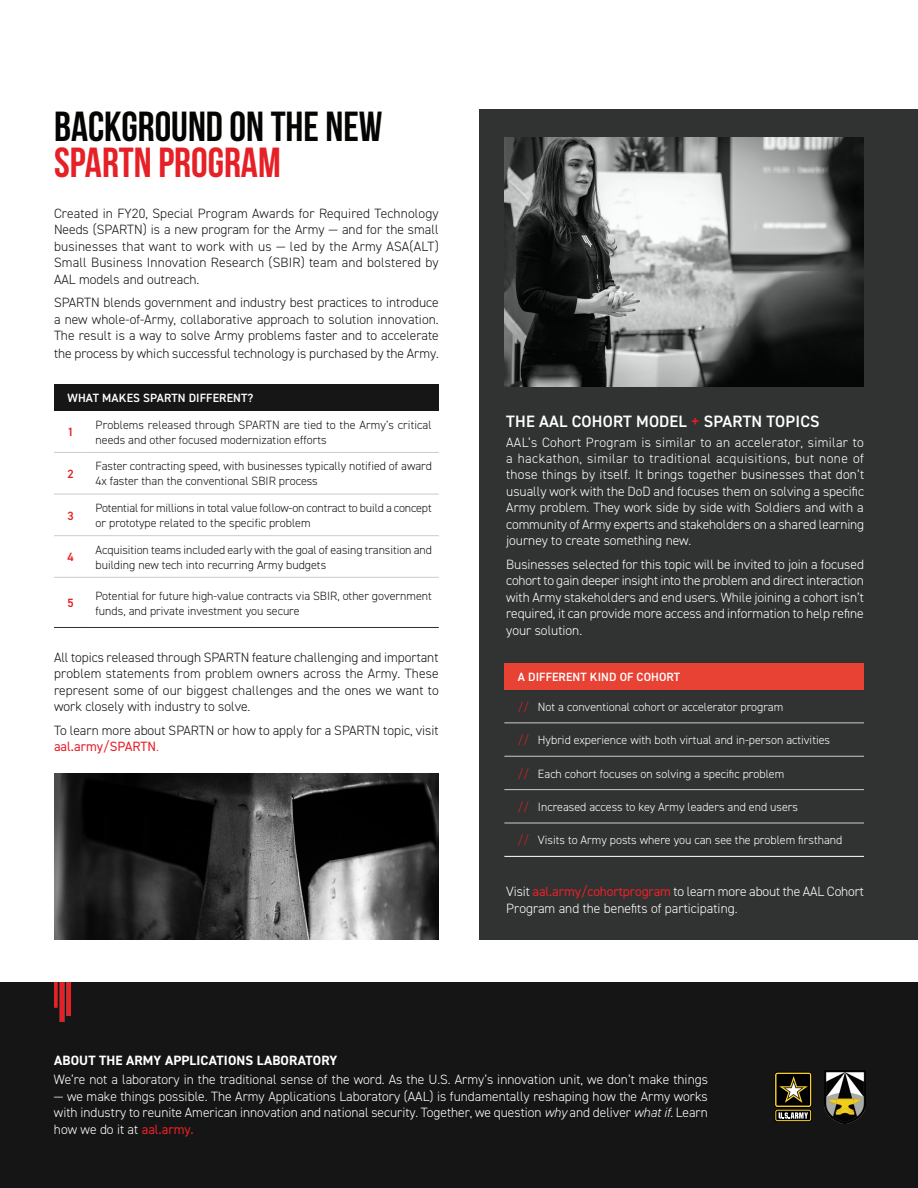
<style>
.page{position:relative;width:918px;height:1188px;background:#fff}
.page>*{position:absolute;margin:0;border:0;box-sizing:border-box;transform-origin:0 0}
.t1{font:42px "Bebas Neue";color:#040503}
.t2{font:42px "Bebas Neue";color:#e62027}
.t3{font:600 16.5px "DIN2014";letter-spacing:.01em;color:#fff}
.t4{font:300 13.5px/16.5px "DIN2014";color:#fff;text-align:justify}
.t5{font:300 13.5px/16.5px "DIN2014";color:#161616;text-align:justify}
.t6{font:700 13.5px "DIN2014";letter-spacing:.01em;color:#fff}
.t7{font:300 12px/15px "DIN2014";color:#161616}
.t8{font:300 12px "DIN2014";color:#fff}
.t9{font:600 12px "DIN2014";letter-spacing:.01em;color:#fff}
.t10{font:600 12px "DIN2014";color:#e62027}
.s1{font-weight:400;color:#e52129}
.s2{font-weight:400;color:#e62027}
.s3{color:#e62027}
.s4{font-style:italic}
</style>
<div class="page">
<div style="left:479px;top:109px;width:439px;height:831px;background:#313232"></div>
<div style="left:0;top:983px;width:918px;height:205px;background:#161516"></div>
<div style="left:504px;top:663px;width:360px;height:26px;background:#e74234"></div>
<hr style="left:504px;top:723px;width:360px;height:1px;background:#cbcbcb">
<hr style="left:504px;top:756px;width:360px;height:1px;background:#cbcbcb">
<hr style="left:504px;top:789px;width:360px;height:1px;background:#cbcbcb">
<hr style="left:504px;top:823px;width:360px;height:1px;background:#cbcbcb">
<hr style="left:504px;top:856px;width:360px;height:1px;background:#fff">
<svg style="left:774px;top:1109px;width:38px;height:13px"></svg>
<svg style="left:774px;top:1072px;width:38px;height:36px"></svg>
<svg style="left:775px;top:1073px;width:37px;height:48px;background:#504725"></svg>
<img style="left:54px;top:983px;width:16px;height:39px">
<img style="left:504px;top:138px;width:360px;height:248px">
<div style="left:54px;top:384px;width:385px;height:27px;background:#171616"></div>
<svg style="left:54px;top:452px;width:28px;height:1px"></svg>
<hr style="left:82px;top:452px;width:357px;height:1px;background:#cbcbcb">
<svg style="left:54px;top:494px;width:28px;height:1px"></svg>
<hr style="left:82px;top:494px;width:357px;height:1px;background:#cbcbcb">
<svg style="left:54px;top:535px;width:28px;height:1px"></svg>
<hr style="left:82px;top:535px;width:357px;height:1px;background:#cbcbcb">
<svg style="left:54px;top:577px;width:28px;height:1px"></svg>
<hr style="left:82px;top:577px;width:357px;height:1px;background:#cbcbcb">
<svg style="left:54px;top:627px;width:28px;height:1px"></svg>
<hr style="left:82px;top:627px;width:357px;height:1px;background:#2c2d2d">
<img style="left:825px;top:1070px;width:41px;height:54px">
<img style="left:54px;top:774px;width:385px;height:166px">
<h1 class="t1" style="left:54px;top:103px;width:330px">BACKGROUND ON THE NEW</h1>
<h1 class="t2" style="left:54px;top:139px;width:228px">SPARTN PROGRAM</h1>
<p class="t5" style="left:54px;top:205px;width:386px">Created in FY20, Special Program Awards for Required Technology Needs (SPARTN) is a new program for the Army — and for the small businesses that want to work with us — led by the Army ASA(ALT)<br>Small Business Innovation Research (SBIR) team and bolstered by AAL models and outreach.</p>
<p class="t5" style="left:54px;top:294px;width:386px">SPARTN blends government and industry best practices to introduce a new whole-of-Army, collaborative approach to solution innovation.<br>The result is a way to solve Army problems faster and to accelerate</p>
<p class="t5" style="left:54px;top:345px;width:386px">the process by which successful technology is purchased by the Army.</p>
<p class="t9" style="left:68px;top:390px;width:187px">WHAT MAKES SPARTN DIFFERENT?</p>
<p class="t10" style="left:67px;top:424px;width:8px">1</p>
<p class="t7" style="left:96px;top:417px;width:338px">Problems released through SPARTN are tied to the Army’s critical needs and other focused modernization efforts</p>
<p class="t10" style="left:67px;top:466px;width:8px">2</p>
<p class="t7" style="left:96px;top:459px;width:338px">Faster contracting speed, with businesses typically notified of award<br>4x faster than the conventional SBIR process</p>
<p class="t10" style="left:67px;top:507px;width:8px">3</p>
<p class="t7" style="left:96px;top:500px;width:338px">Potential for millions in total value follow-on contract to build a concept or prototype related to the specific problem</p>
<p class="t10" style="left:67px;top:549px;width:8px">4</p>
<p class="t7" style="left:96px;top:542px;width:338px">Acquisition teams included early with the goal of easing transition and building new tech into recurring Army budgets</p>
<p class="t10" style="left:67px;top:595px;width:8px">5</p>
<p class="t7" style="left:96px;top:588px;width:338px">Potential for future high-value contracts via SBIR, other government funds, and private investment you secure</p>
<p class="t5" style="left:54px;top:649px;width:386px">All topics released through SPARTN feature challenging and important problem statements from problem owners across the Army. These represent some of our biggest challenges and the ones we want to work closely with industry to solve.</p>
<p class="t5" style="left:54px;top:722px;width:386px">To learn more about SPARTN or how to apply for a SPARTN topic, visit <span class="s1">aal.army/</span><span class="s2">SPARTN</span><span class="s3">.</span></p>
<p class="t3" style="left:506px;top:411px;width:315px">THE AAL COHORT MODEL <span class="s3">+</span> SPARTN TOPICS</p>
<p class="t4" style="left:506px;top:434px;width:360px">AAL’s Cohort Program is similar to an accelerator, similar to a hackathon, similar to traditional acquisitions, but none of those things by itself. It brings together businesses that don’t usually work with the DoD and focuses them on solving a specific Army problem. They work side by side with Soldiers and with a community of Army experts and stakeholders on a shared learning journey to create something new.</p>
<p class="t4" style="left:506px;top:556px;width:359px">Businesses selected for this topic will be invited to join a focused cohort to gain deeper insight into the problem and direct interaction with Army stakeholders and end users. While joining a cohort isn’t required, it can provide more access and information to help refine your solution.</p>
<p class="t9" style="left:518px;top:669px;width:164px">A DIFFERENT KIND OF COHORT</p>
<p class="t8" style="left:518px;top:699px;width:267px"><span class="s3">//</span> Not a conventional cohort or accelerator program</p>
<p class="t8" style="left:518px;top:733px;width:314px"><span class="s3">//</span> Hybrid experience with both virtual and in-person activities</p>
<p class="t8" style="left:518px;top:766px;width:268px"><span class="s3">//</span> Each cohort focuses on solving a specific problem</p>
<p class="t8" style="left:518px;top:800px;width:282px"><span class="s3">//</span> Increased access to key Army leaders and end users</p>
<p class="t8" style="left:518px;top:833px;width:326px"><span class="s3">//</span> Visits to Army posts where you can see the problem firsthand</p>
<p class="t4" style="left:506px;top:883px;width:359px">Visit <span class="s1">aal.army/cohortprogram</span> to learn more about the AAL Cohort<br>Program and the benefits of participating.</p>
<p class="t6" style="left:54px;top:1052px;width:285px">ABOUT THE ARMY APPLICATIONS LABORATORY</p>
<p class="t4" style="left:54px;top:1072px;width:655px">We’re not a laboratory in the traditional sense of the word. As the U.S. Army’s innovation unit, we don’t make things</p>
<p class="t4" style="left:54px;top:1088px;width:655px">— we make things possible. The Army Applications Laboratory (AAL) is fundamentally reshaping how the Army works with industry to reunite American innovation and national security. Together, we question <span class="s4">why</span> and deliver <span class="s4">what if.</span> Learn how we do it at <span class="s2">aal.army.</span></p>
</div>
